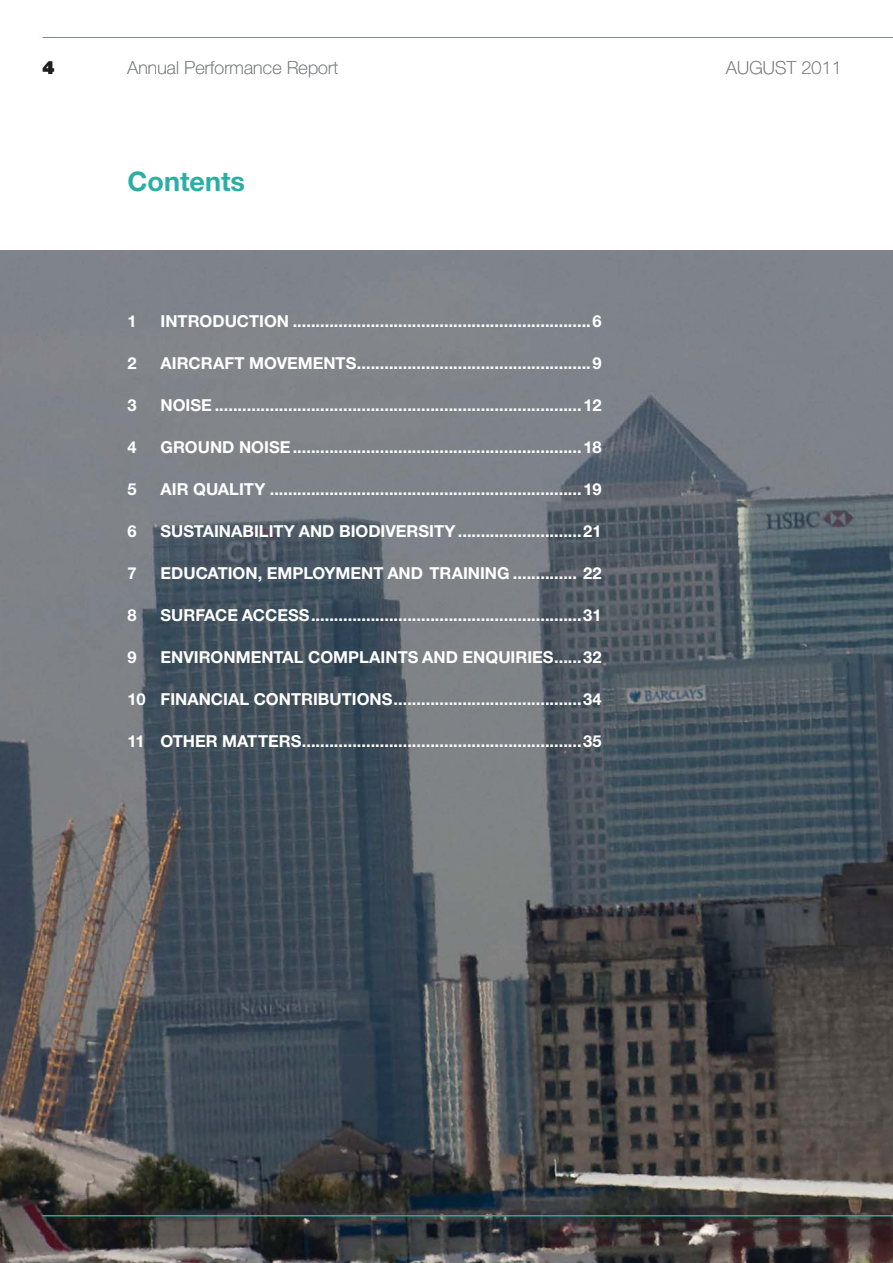
<style>
.page{position:relative;width:893px;height:1263px;background:#fff}
.page>*{position:absolute;margin:0;border:0;box-sizing:border-box;transform-origin:0 0}
.t1{font:700 27px "Helvetica Neue CE";color:#2bafa4}
.t2{font:100 18px "Helvetica Neue";letter-spacing:.01em;color:#808285}
.t3{font:900 18px "Helvetica Neue";color:#231f20}
.t4{font:700 16.5px "Helvetica Neue CE";color:#fff}
</style>
<div class="page">
<img style="left:0;top:251px;width:893px;height:1012px">
<hr style="left:42px;top:37px;width:851px;height:1px;background:#2bafa4">
<hr style="left:42px;top:1215px;width:851px;height:1px;background:#2bafa4">
<p class="t3" style="left:42px;top:61px;width:14px">4</p>
<p class="t2" style="left:128px;top:61px;width:212px">Annual Performance Report</p>
<p class="t2" style="left:726px;top:61px;width:117px">AUGUST 2011</p>
<h1 class="t1" style="left:128px;top:172px;width:119px">Contents</h1>
<p class="t4" style="left:128px;top:315px;width:11px">1</p>
<p class="t4" style="left:161px;top:315px;width:443px">INTRODUCTION .................................................................6</p>
<p class="t4" style="left:128px;top:357px;width:11px">2</p>
<p class="t4" style="left:161px;top:357px;width:443px">AIRCRAFT MOVEMENTS ...................................................9</p>
<p class="t4" style="left:128px;top:399px;width:11px">3</p>
<p class="t4" style="left:161px;top:399px;width:443px">NOISE ................................................................................12</p>
<p class="t4" style="left:128px;top:441px;width:11px">4</p>
<p class="t4" style="left:161px;top:441px;width:443px">GROUND NOISE ...............................................................18</p>
<p class="t4" style="left:128px;top:483px;width:11px">5</p>
<p class="t4" style="left:161px;top:483px;width:443px">AIR QUALITY ....................................................................19</p>
<p class="t4" style="left:128px;top:525px;width:11px">6</p>
<p class="t4" style="left:161px;top:525px;width:443px">SUSTAINABILITY AND BIODIVERSITY ...........................21</p>
<p class="t4" style="left:128px;top:567px;width:11px">7</p>
<p class="t4" style="left:161px;top:567px;width:443px">EDUCATION, EMPLOYMENT AND TRAINING .............. 22</p>
<p class="t4" style="left:128px;top:609px;width:11px">8</p>
<p class="t4" style="left:161px;top:609px;width:443px">SURFACE ACCESS ...........................................................31</p>
<p class="t4" style="left:128px;top:651px;width:11px">9</p>
<p class="t4" style="left:161px;top:651px;width:443px">ENVIRONMENTAL COMPLAINTS AND ENQUIRIES ......32</p>
<p class="t4" style="left:128px;top:693px;width:476px">10 FINANCIAL CONTRIBUTIONS .........................................34</p>
<p class="t4" style="left:128px;top:735px;width:476px">11 OTHER MATTERS .............................................................35</p>
</div>
